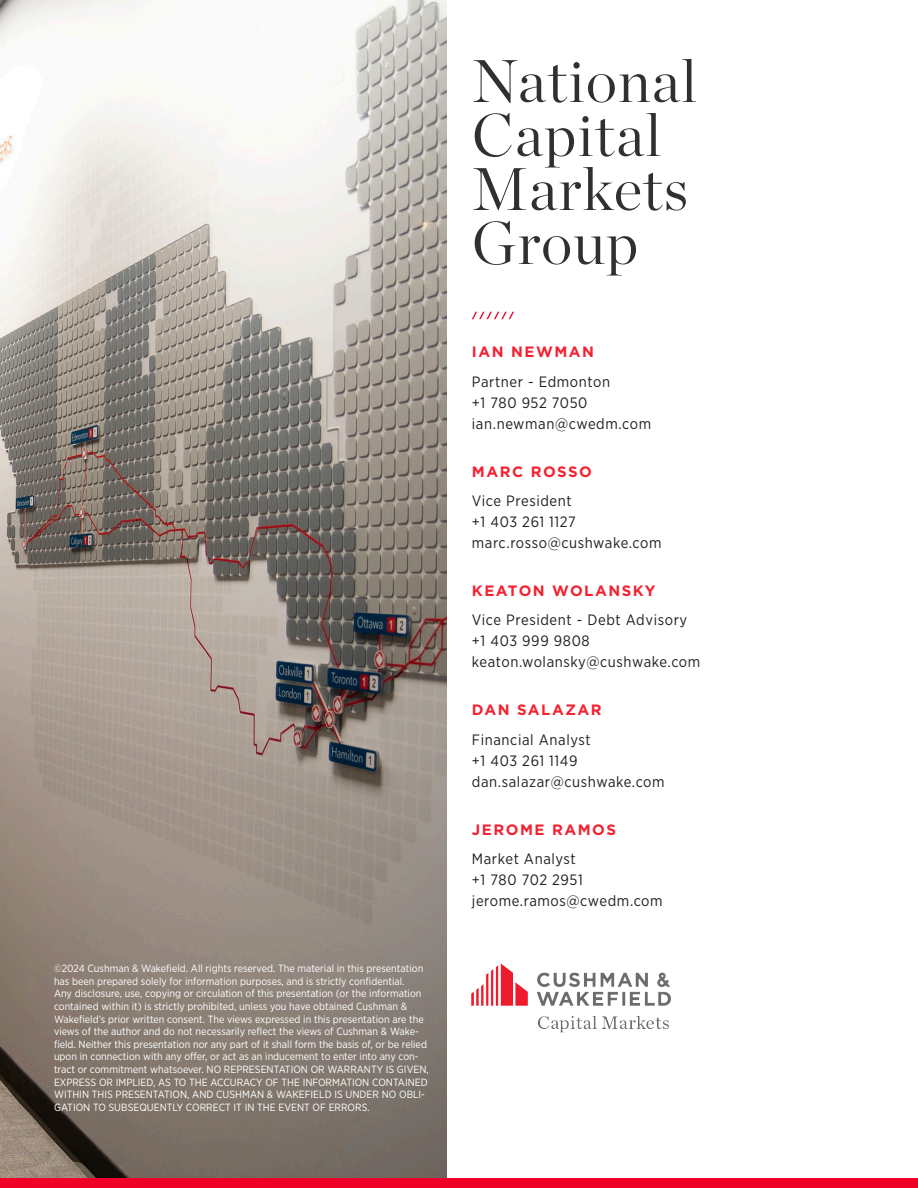
<style>
.page{position:relative;width:918px;height:1188px;background:#fff}
.page>*{position:absolute;margin:0;border:0;box-sizing:border-box;transform-origin:0 0}
.Main_Headings_Chronicle{font:300 60px/54px "Chronicle Display";letter-spacing:.02em;color:#312f30}
.Body_Narrow{font:15px/21px "Gotham Narrow";letter-spacing:.04em;color:#231f20}
.Team_Names{font:700 15px "Gotham";letter-spacing:.1em;color:#f32231}
.t1{font:10.5px/12.6px "Gotham Narrow";color:#fff}
</style>
<div class="page">
<svg style="left:472px;top:311px;width:42px;height:9px"></svg>
<img style="left:472px;top:964px;width:199px;height:69px">
<img style="left:0;top:0;width:446px;height:1178px">
<div style="left:0;top:1178px;width:918px;height:10px;background:#ef0027"></div>
<p class="t1" style="left:54px;top:962px;width:376px">©2024 Cushman &amp; Wakefield. All rights reserved. The material in this presentation has been prepared solely for information purposes, and is strictly confidential.<br>Any disclosure, use, copying or circulation of this presentation (or the information contained within it) is strictly prohibited, unless you have obtained Cushman &amp; Wakefield’s prior written consent. The views expressed in this presentation are the views of the author and do not necessarily reflect the views of Cushman &amp; Wake&shy;field. Neither this presentation nor any part of it shall form the basis of, or be relied upon in connection with any offer, or act as an inducement to enter into any con&shy;tract or commitment whatsoever. NO REPRESENTATION OR WARRANTY IS GIVEN, EXPRESS OR IMPLIED, AS TO THE ACCURACY OF THE INFORMATION CONTAINED WITHIN THIS PRESENTATION, AND CUSHMAN &amp; WAKEFIELD IS UNDER NO OBLI-GATION TO SUBSEQUENTLY CORRECT IT IN THE EVENT OF ERRORS.</p>
<p class="Main_Headings_Chronicle" style="left:472px;top:49px;width:227px">National<br>Capital<br>Markets<br>Group</p>
<p class="Team_Names" style="left:472px;top:342px;width:124px">IAN NEWMAN</p>
<p class="Body_Narrow" style="left:472px;top:371px;width:181px">Partner - Edmonton<br>+1 780 952 7050 ian.newman@cwedm.com</p>
<p class="Team_Names" style="left:472px;top:461px;width:122px">MARC ROSSO</p>
<p class="Body_Narrow" style="left:472px;top:490px;width:191px">Vice President<br>+1 403 261 1127 marc.rosso@cushwake.com</p>
<p class="Team_Names" style="left:472px;top:581px;width:185px">KEATON WOLANSKY</p>
<p class="Body_Narrow" style="left:472px;top:609px;width:230px">Vice President - Debt Advisory +1 403 999 9808 keaton.wolansky@cushwake.com</p>
<p class="Team_Names" style="left:472px;top:700px;width:131px">DAN SALAZAR</p>
<p class="Body_Narrow" style="left:472px;top:729px;width:194px">Financial Analyst<br>+1 403 261 1149 dan.salazar@cushwake.com</p>
<p class="Team_Names" style="left:472px;top:819px;width:146px">JEROME RAMOS</p>
<p class="Body_Narrow" style="left:472px;top:848px;width:192px">Market Analyst<br>+1 780 702 2951 jerome.ramos@cwedm.com</p>
</div>
